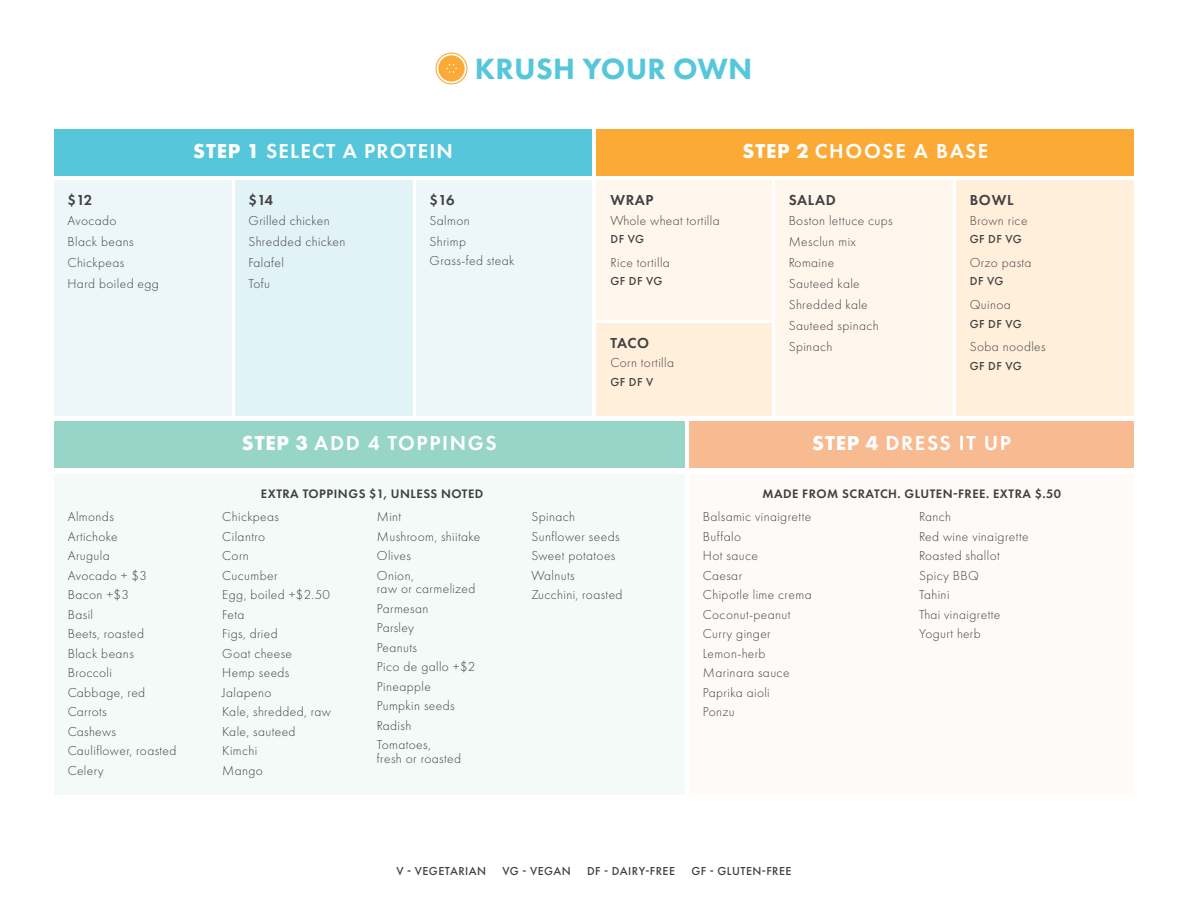
<style>
.page{position:relative;width:1188px;height:918px;background:#fff}
.page>*{position:absolute;margin:0;border:0;box-sizing:border-box;transform-origin:0 0}
.t1{font:800 30.45px "Futura PT";letter-spacing:.01em;color:#56c7da}
.t2{font:600 21px "Futura PT";letter-spacing:.08em;color:#fff}
.t3{font:600 21px "Futura PT";letter-spacing:.06em;color:#fff}
.t4{font:600 15px "Futura PT";letter-spacing:.04em;color:#414042}
.t5{font:300 13.5px/19.5px "Futura PT";letter-spacing:.03em;color:#414042}
.t6{font:600 12.75px "Futura PT";letter-spacing:.04em;color:#414042}
.t7{font:500 12px "Futura PT";letter-spacing:.04em;color:#414042}
.s1{font-weight:700}
</style>
<div class="page">
<svg style="left:436px;top:52px;width:31px;height:32px"></svg>
<svg style="left:437px;top:54px;width:29px;height:29px"></svg>
<div style="left:416px;top:180px;width:176px;height:235px;background:#edf7f9"></div>
<div style="left:54px;top:129px;width:538px;height:47px;background:#56c7da"></div>
<div style="left:54px;top:180px;width:178px;height:235px;background:#edf7f9"></div>
<div style="left:235px;top:180px;width:178px;height:235px;background:#e1f3f6"></div>
<div style="left:54px;top:422px;width:630px;height:46px;background:#97d5c9"></div>
<div style="left:54px;top:474px;width:630px;height:320px;background:#f3faf8"></div>
<div style="left:689px;top:474px;width:445px;height:320px;background:#fefaf7"></div>
<div style="left:689px;top:422px;width:445px;height:46px;background:#f7ba91"></div>
<div style="left:597px;top:129px;width:537px;height:47px;background:#fbaa36"></div>
<div style="left:597px;top:180px;width:175px;height:139px;background:#fff6ec"></div>
<div style="left:775px;top:180px;width:178px;height:235px;background:#fff6ec"></div>
<div style="left:956px;top:180px;width:178px;height:235px;background:#ffefdb"></div>
<div style="left:597px;top:323px;width:175px;height:92px;background:#ffefdb"></div>
<p class="t4" style="left:68px;top:191px;width:26px">$12</p>
<p class="t5" style="left:68px;top:210px;width:93px;line-height:21px">Avocado<br>Black beans<br>Chickpeas<br>Hard boiled egg</p>
<h1 class="t1" style="left:475px;top:50px;width:279px">KRUSH YOUR OWN</h1>
<h2 class="t3" style="left:193px;top:138px;width:261px"><span class="s1">STEP 1</span> SELECT A PROTEIN</h2>
<h2 class="t2" style="left:743px;top:138px;width:247px"><span class="s1">STEP 2</span> CHOOSE A BASE</h2>
<p class="t4" style="left:249px;top:191px;width:26px">$14</p>
<p class="t5" style="left:249px;top:210px;width:98px;line-height:21px">Grilled chicken<br>Shredded chicken<br>Falafel<br>Tofu</p>
<p class="t4" style="left:430px;top:191px;width:27px">$16</p>
<p class="t5" style="left:430px;top:210px;width:42px;line-height:21px">Salmon<br>Shrimp</p>
<p class="t5" style="left:430px;top:251px;width:86px">Grass-fed steak</p>
<h2 class="t2" style="left:242px;top:430px;width:256px"><span class="s1">STEP 3</span> ADD 4 TOPPINGS</h2>
<p class="t4" style="left:610px;top:191px;width:45px">WRAP</p>
<p class="t5" style="left:610px;top:210px;width:111px">Whole wheat tortilla</p>
<p class="t7" style="left:610px;top:232px;width:35px">DF VG</p>
<p class="t5" style="left:610px;top:253px;width:61px">Rice tortilla</p>
<p class="t7" style="left:610px;top:274px;width:54px">GF DF VG</p>
<p class="t4" style="left:610px;top:334px;width:40px">TACO</p>
<p class="t5" style="left:610px;top:353px;width:65px">Corn tortilla</p>
<p class="t7" style="left:610px;top:375px;width:44px">GF DF V</p>
<p class="t4" style="left:789px;top:191px;width:49px">SALAD</p>
<p class="t5" style="left:789px;top:210px;width:106px;line-height:21px">Boston lettuce cups<br>Mesclun mix<br>Romaine<br>Sauteed kale<br>Shredded kale<br>Sauteed spinach<br>Spinach</p>
<p class="t4" style="left:970px;top:191px;width:45px">BOWL</p>
<p class="t5" style="left:970px;top:210px;width:59px">Brown rice</p>
<p class="t7" style="left:970px;top:232px;width:54px">GF DF VG</p>
<p class="t5" style="left:970px;top:253px;width:63px">Orzo pasta</p>
<p class="t7" style="left:970px;top:274px;width:35px">DF VG</p>
<p class="t5" style="left:970px;top:295px;width:43px">Quinoa</p>
<p class="t7" style="left:970px;top:316px;width:54px">GF DF VG</p>
<p class="t5" style="left:970px;top:337px;width:77px">Soba noodles</p>
<p class="t7" style="left:970px;top:359px;width:54px">GF DF VG</p>
<h2 class="t2" style="left:812px;top:430px;width:200px"><span class="s1">STEP 4</span> DRESS IT UP</h2>
<p class="t6" style="left:261px;top:486px;width:224px">EXTRA TOPPINGS $1, UNLESS NOTED</p>
<p class="t6" style="left:762px;top:486px;width:300px">MADE FROM SCRATCH. GLUTEN-FREE. EXTRA $.50</p>
<p class="t5" style="left:68px;top:507px;width:110px">Almonds<br>Artichoke<br>Arugula<br>Avocado + $3<br>Bacon +$3<br>Basil<br>Beets, roasted<br>Black beans<br>Broccoli<br>Cabbage, red<br>Carrots<br>Cashews<br>Cauliflower, roasted<br>Celery</p>
<p class="t5" style="left:222px;top:507px;width:110px">Chickpeas<br>Cilantro<br>Corn<br>Cucumber<br>Egg, boiled +$2.50<br>Feta<br>Figs, dried<br>Goat cheese<br>Hemp seeds<br>Jalapeno<br>Kale, shredded, raw<br>Kale, sauteed<br>Kimchi<br>Mango</p>
<p class="t5" style="left:377px;top:507px;width:105px">Mint<br>Mushroom, shiitake<br>Olives<br>Onion,</p>
<p class="t5" style="left:377px;top:579px;width:100px">raw or carmelized<br>Parmesan<br>Parsley<br>Peanuts<br>Pico de gallo +$2<br>Pineapple<br>Pumpkin seeds<br>Radish<br>Tomatoes,</p>
<p class="t5" style="left:377px;top:749px;width:86px">fresh or roasted</p>
<p class="t5" style="left:531px;top:507px;width:93px">Spinach<br>Sunflower seeds<br>Sweet potatoes<br>Walnuts<br>Zucchini, roasted</p>
<p class="t5" style="left:703px;top:507px;width:110px">Balsamic vinaigrette<br>Buffalo<br>Hot sauce<br>Caesar<br>Chipotle lime crema<br>Coconut-peanut<br>Curry ginger<br>Lemon-herb<br>Marinara sauce<br>Paprika aioli<br>Ponzu</p>
<p class="t5" style="left:919px;top:507px;width:111px">Ranch<br>Red wine vinaigrette<br>Roasted shallot<br>Spicy BBQ<br>Tahini<br>Thai vinaigrette<br>Yogurt herb</p>
<p class="t7" style="left:396px;top:864px;width:91px">V - VEGETARIAN</p>
<p class="t7" style="left:502px;top:864px;width:70px">VG - VEGAN</p>
<p class="t7" style="left:587px;top:864px;width:90px">DF - DAIRY-FREE</p>
<p class="t7" style="left:691px;top:864px;width:102px">GF - GLUTEN-FREE</p>
</div>
